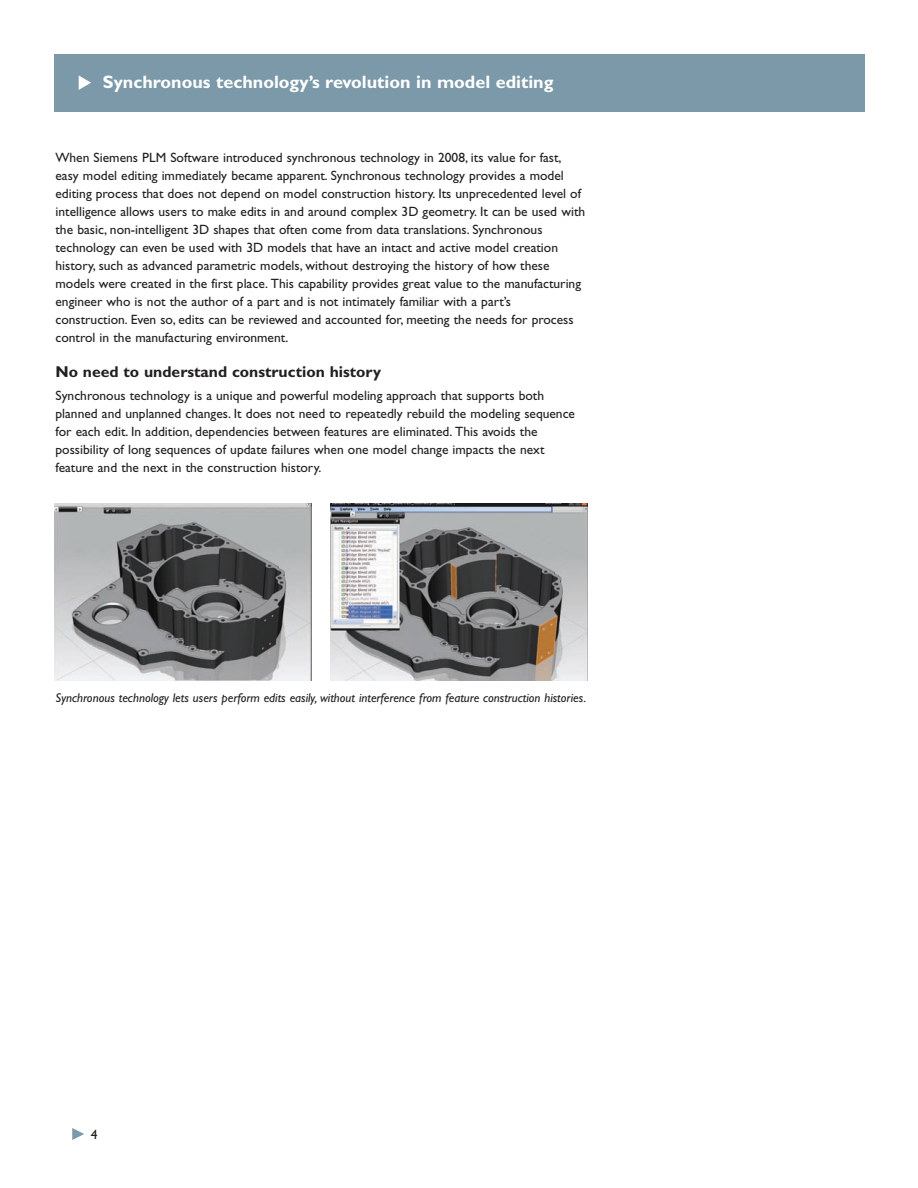
<style>
.page{position:relative;width:918px;height:1188px;background:#fff}
.page>*{position:absolute;margin:0;border:0;box-sizing:border-box;transform-origin:0 0}
.t1{font:700 18px "Gill Sans Std";color:#fff}
.t2{font:700 15.75px "Gill Sans Std";color:#231f20}
.t3{font:13.5px/18px "Gill Sans Std";color:#231f20}
.t4{font:italic 12.75px "Gill Sans Std";color:#231f20}
</style>
<div class="page">
<svg style="left:72px;top:1128px;width:12px;height:12px"></svg>
<div style="left:54px;top:54px;width:810px;height:58px;background:#7b99a9"></div>
<svg style="left:79px;top:75px;width:12px;height:15px"></svg>
<img style="left:54px;top:503px;width:258px;height:177px">
<img style="left:330px;top:503px;width:258px;height:177px">
<h1 class="t1" style="left:103px;top:75px;width:452px">Synchronous technology’s revolution in model editing</h1>
<p class="t3" style="left:56px;top:150px;width:531px">When Siemens PLM Software introduced synchronous technology in 2008, its value for fast, easy model editing immediately became apparent. Synchronous technology provides a model editing process that does not depend on model construction history. Its unprecedented level of intelligence allows users to make edits in and around complex 3D geometry. It can be used with the basic, non-intelligent 3D shapes that often come from data translations. Synchronous technology can even be used with 3D models that have an intact and active model creation history, such as advanced parametric models, without destroying the history of how these models were created in the first place. This capability provides great value to the manufacturing engineer who is not the author of a part and is not intimately familiar with a part’s construction. Even so, edits can be reviewed and accounted for, meeting the needs for process control in the manufacturing environment.</p>
<p class="t2" style="left:56px;top:365px;width:327px">No need to understand construction history</p>
<p class="t3" style="left:56px;top:388px;width:521px">Synchronous technology is a unique and powerful modeling approach that supports both planned and unplanned changes. It does not need to repeatedly rebuild the modeling sequence for each edit. In addition, dependencies between features are eliminated. This avoids the possibility of long sequences of update failures when one model change impacts the next feature and the next in the construction history.</p>
<p class="t4" style="left:56px;top:693px;width:532px">Synchronous technology lets users perform edits easily, without interference from feature construction histories.</p>
<p class="t3" style="left:91px;top:1127px;width:8px">4</p>
</div>
